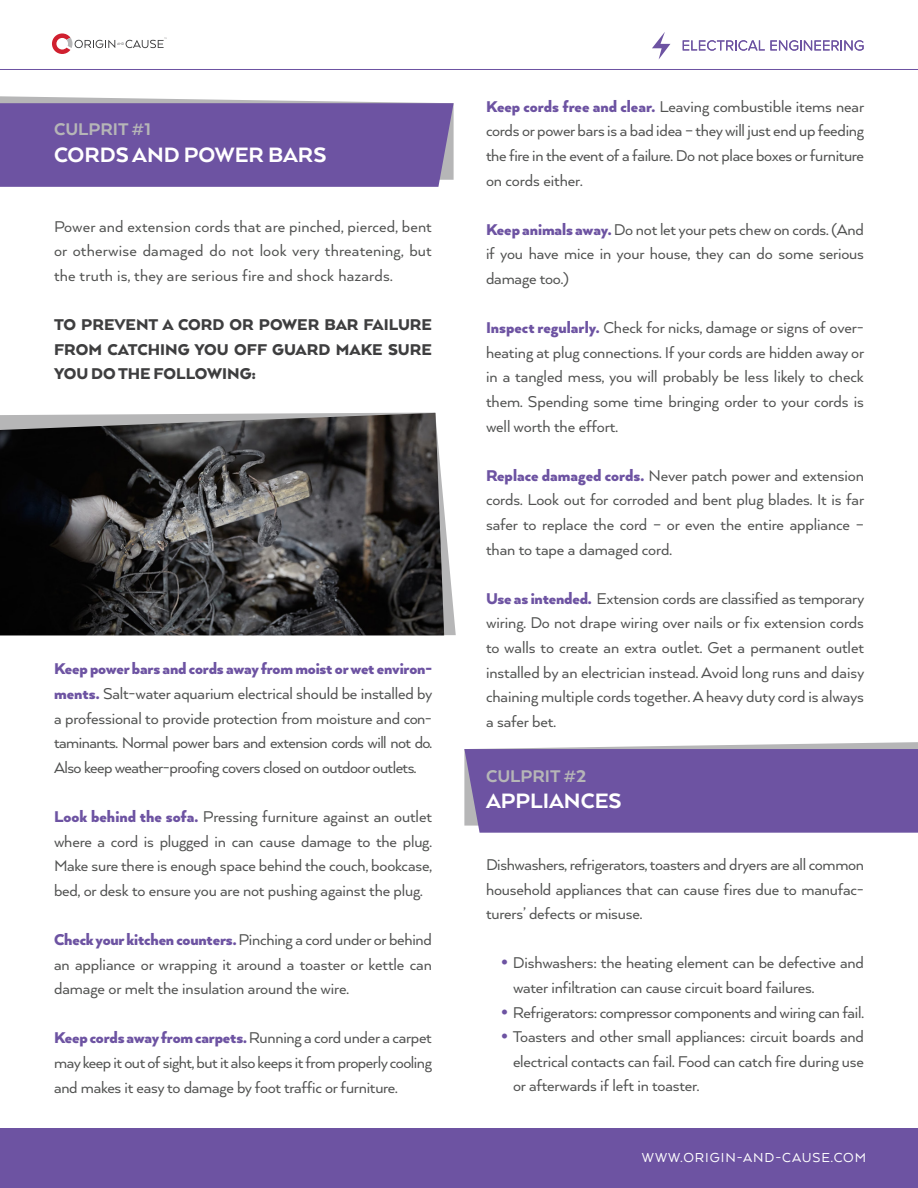
<style>
.page{position:relative;width:918px;height:1188px;background:#fff}
.page>*{position:absolute;margin:0;border:0;box-sizing:border-box;transform-origin:0 0}
.t1{font:800 24px "Arquitecta";color:#fff}
.t2{font:800 19.5px "Arquitecta";color:#b6b6b7}
.t3{font:18px/24.6px "Arquitecta";letter-spacing:-.01em;color:#515251;text-align:justify}
.t4{font:900 18px/24.6px "Arquitecta";color:#3e3e3f;text-align:justify}
.t5{font:15px "Arquitecta";letter-spacing:.06em;color:#fff}
.s1{font-weight:900;color:#6d53a2}
.s2{font-size:34.5px;color:#6d53a2}
</style>
<div class="page">
<div style="left:0;top:1128px;width:918px;height:60px;background:#6d53a2"></div>
<hr style="left:0;top:69px;width:918px;height:1px;background:#6d53a2">
<svg style="left:52px;top:33px;width:115px;height:21px"></svg>
<svg style="left:652px;top:32px;width:18px;height:27px"></svg>
<svg style="left:683px;top:40px;width:181px;height:11px"></svg>
<svg style="left:0;top:96px;width:454px;height:91px;background:#775fa7"></svg>
<svg style="left:444px;top:509px;width:12px;height:126px"></svg>
<img style="left:0;top:413px;width:444px;height:222px">
<svg style="left:464px;top:742px;width:454px;height:91px;background:#7760a7"></svg>
<p class="t2" style="left:54px;top:117px;width:99px">CULPRIT #1</p>
<p class="t1" style="left:54px;top:139px;width:274px">CORDS AND POWER BARS</p>
<p class="t3" style="left:54px;top:213px;width:379px">Power and extension cords that are pinched, pierced, bent or otherwise damaged do not look very threatening, but the truth is, they are serious fire and shock hazards.</p>
<p class="t4" style="left:54px;top:312px;width:380px">TO PREVENT A CORD OR POWER BAR FAILURE FROM CATCHING YOU OFF GUARD MAKE SURE YOU DO THE FOLLOWING:</p>
<p class="t3" style="left:54px;top:656px;width:380px"><span class="s1">Keep power bars and cords away from moist or wet environ&shy;ments.</span> Salt-water aquarium electrical should be installed by a professional to provide protection from moisture and con&shy;taminants. Normal power bars and extension cords will not do.<br>Also keep weather-proofing covers closed on outdoor outlets.</p>
<p class="t3" style="left:54px;top:804px;width:380px"><span class="s1">Look behind the sofa.</span> Pressing furniture against an outlet where a cord is plugged in can cause damage to the plug.<br>Make sure there is enough space behind the couch, bookcase, bed, or desk to ensure you are not pushing against the plug.</p>
<p class="t3" style="left:54px;top:927px;width:380px"><span class="s1">Check your kitchen counters.</span> Pinching a cord under or behind an appliance or wrapping it around a toaster or kettle can damage or melt the insulation around the wire.</p>
<p class="t3" style="left:54px;top:1025px;width:380px"><span class="s1">Keep cords away from carpets.</span> Running a cord under a carpet may keep it out of sight, but it also keeps it from properly cooling and makes it easy to damage by foot traffic or furniture.</p>
<p class="t3" style="left:486px;top:93px;width:380px"><span class="s1">Keep cords free and clear.</span> Leaving combustible items near cords or power bars is a bad idea – they will just end up feeding the fire in the event of a failure. Do not place boxes or furniture on cords either.</p>
<p class="t3" style="left:486px;top:216px;width:380px"><span class="s1">Keep animals away.</span> Do not let your pets chew on cords. (And if you have mice in your house, they can do some serious damage too.)</p>
<p class="t3" style="left:486px;top:315px;width:380px"><span class="s1">Inspect regularly.</span> Check for nicks, damage or signs of over&shy;heating at plug connections. If your cords are hidden away or in a tangled mess, you will probably be less likely to check them. Spending some time bringing order to your cords is well worth the effort.</p>
<p class="t3" style="left:486px;top:462px;width:380px"><span class="s1">Replace damaged cords.</span> Never patch power and extension cords. Look out for corroded and bent plug blades. It is far safer to replace the cord – or even the entire appliance – than to tape a damaged cord.</p>
<p class="t3" style="left:486px;top:585px;width:380px"><span class="s1">Use as intended.</span> Extension cords are classified as temporary wiring. Do not drape wiring over nails or fix extension cords to walls to create an extra outlet. Get a permanent outlet installed by an electrician instead. Avoid long runs and daisy chaining multiple cords together. A heavy duty cord is always a safer bet.</p>
<p class="t2" style="left:486px;top:764px;width:102px">CULPRIT #2</p>
<p class="t1" style="left:486px;top:786px;width:137px">APPLIANCES</p>
<p class="t3" style="left:486px;top:852px;width:380px">Dishwashers, refrigerators, toasters and dryers are all common household appliances that can cause fires due to manufac&shy;turers’ defects or misuse.</p>
<p class="t3" style="left:513px;top:950px;width:353px;text-indent:-14px"><span class="s2">•</span> Dishwashers: the heating element can be defective and water infiltration can cause circuit board failures.</p>
<p class="t3" style="left:500px;top:999px;width:366px"><span class="s2">•</span> Refrigerators: compressor components and wiring can fail.</p>
<p class="t3" style="left:513px;top:1024px;width:353px;text-indent:-14px"><span class="s2">•</span> Toasters and other small appliances: circuit boards and electrical contacts can fail. Food can catch fire during use or afterwards if left in toaster.</p>
<p class="t5" style="left:642px;top:1148px;width:226px">WWW.ORIGIN-AND-CAUSE.COM</p>
</div>
